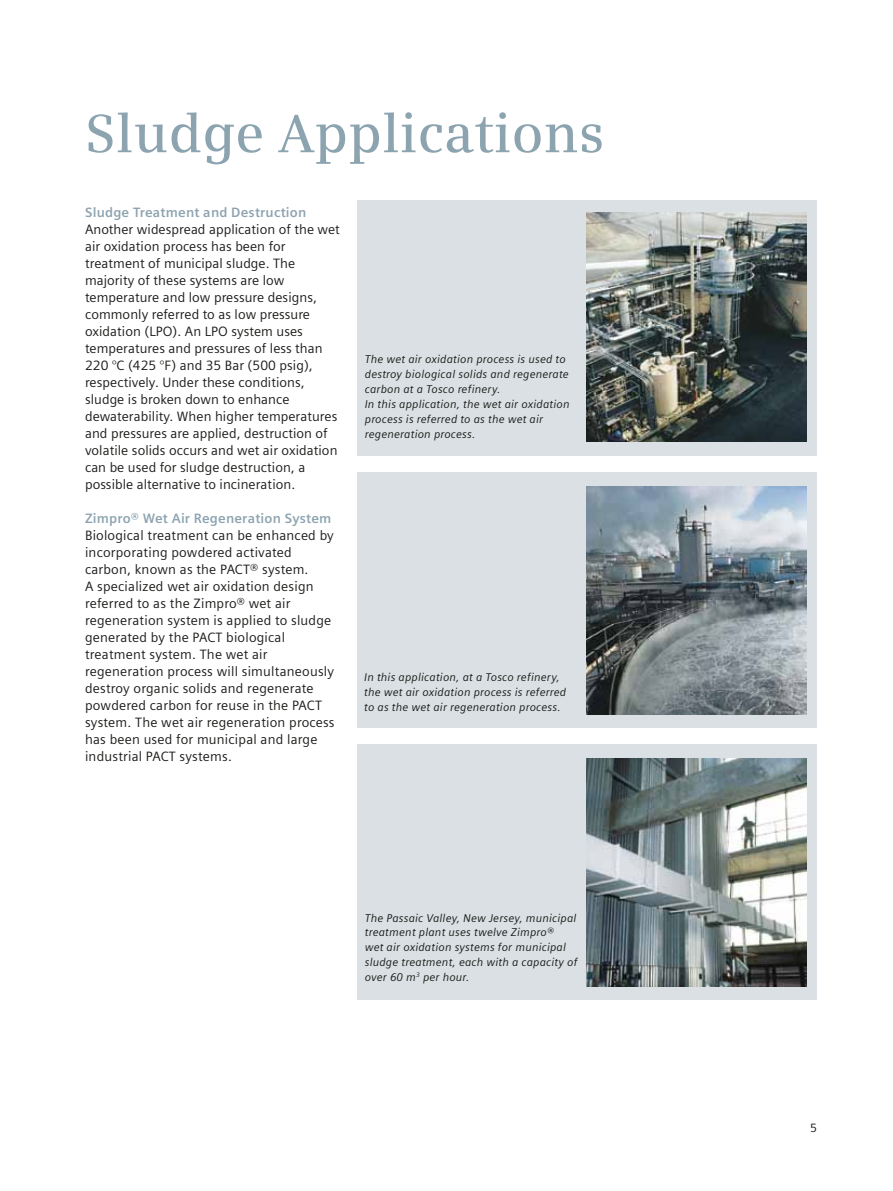
<style>
.page{position:relative;width:893px;height:1191px;background:#fff}
.page>*{position:absolute;margin:0;border:0;box-sizing:border-box;transform-origin:0 0}
.t1{font:600 54px "Siemens Serif";letter-spacing:.005em;color:#8ca3b0}
.t2{font:13.5px/17px "Siemens Sans";letter-spacing:.005em;color:#1b1b19}
.t3{font:700 13.5px "Siemens Sans";letter-spacing:.015em;color:#8ca3b0}
.t4{font:12px "Siemens Sans";color:#1b1b19}
.t5{font:italic 11.25px/14.9px "Siemens Sans";letter-spacing:.015em;color:#1b1b19}
.t6{font:700 11.25px "Times";color:#1b1b19}
</style>
<div class="page">
<div style="left:357px;top:200px;width:459px;height:255px;background:#dae0e3"></div>
<div style="left:357px;top:472px;width:459px;height:255px;background:#dae0e3"></div>
<div style="left:357px;top:744px;width:459px;height:255px;background:#dae0e3"></div>
<img style="left:587px;top:213px;width:220px;height:228px">
<img style="left:587px;top:486px;width:220px;height:228px">
<img style="left:587px;top:758px;width:220px;height:228px">
<h1 class="t1" style="left:85px;top:102px;width:521px">Sludge Applications</h1>
<p class="t3" style="left:85px;top:205px;width:223px">Sludge Treatment and Destruction</p>
<p class="t2" style="left:85px;top:221px;width:256px">Another widespread application of the wet air oxidation process has been for treatment of municipal sludge. The majority of these systems are low temperature and low pressure designs, commonly referred to as low pressure oxidation (LPO). An LPO system uses temperatures and pressures of less than 220 °C (425 °F) and 35 Bar (500 psig), respectively. Under these conditions, sludge is broken down to enhance dewaterability. When higher temperatures and pressures are applied, destruction of volatile solids occurs and wet air oxidation can be used for sludge destruction, a possible alternative to incineration.</p>
<p class="t3" style="left:85px;top:511px;width:248px">Zimpro® Wet Air Regeneration System</p>
<p class="t2" style="left:85px;top:527px;width:251px">Biological treatment can be enhanced by incorporating powdered activated carbon, known as the PACT® system.<br>A specialized wet air oxidation design referred to as the Zimpro® wet air regeneration system is applied to sludge generated by the PACT biological treatment system. The wet air regeneration process will simultaneously destroy organic solids and regenerate powdered carbon for reuse in the PACT system. The wet air regeneration process has been used for municipal and large industrial PACT systems.</p>
<p class="t5" style="left:365px;top:352px;width:206px">The wet air oxidation process is used to destroy biological solids and regenerate carbon at a Tosco refinery.<br>In this application, the wet air oxidation process is referred to as the wet air regeneration process.</p>
<p class="t5" style="left:364px;top:669px;width:203px">In this application, at a Tosco refinery, the wet air oxidation process is referred to as the wet air regeneration process.</p>
<p class="t5" style="left:365px;top:910px;width:214px">The Passaic Valley, New Jersey, municipal treatment plant uses twelve Zimpro®<br>wet air oxidation systems for municipal sludge treatment, each with a capacity of over 60 m<sup>3</sup> per hour.</p>
<p class="t6" style="left:811px;top:1116px;width:7px">7</p>
<p class="t4" style="left:810px;top:1121px;width:8px">5</p>
</div>
